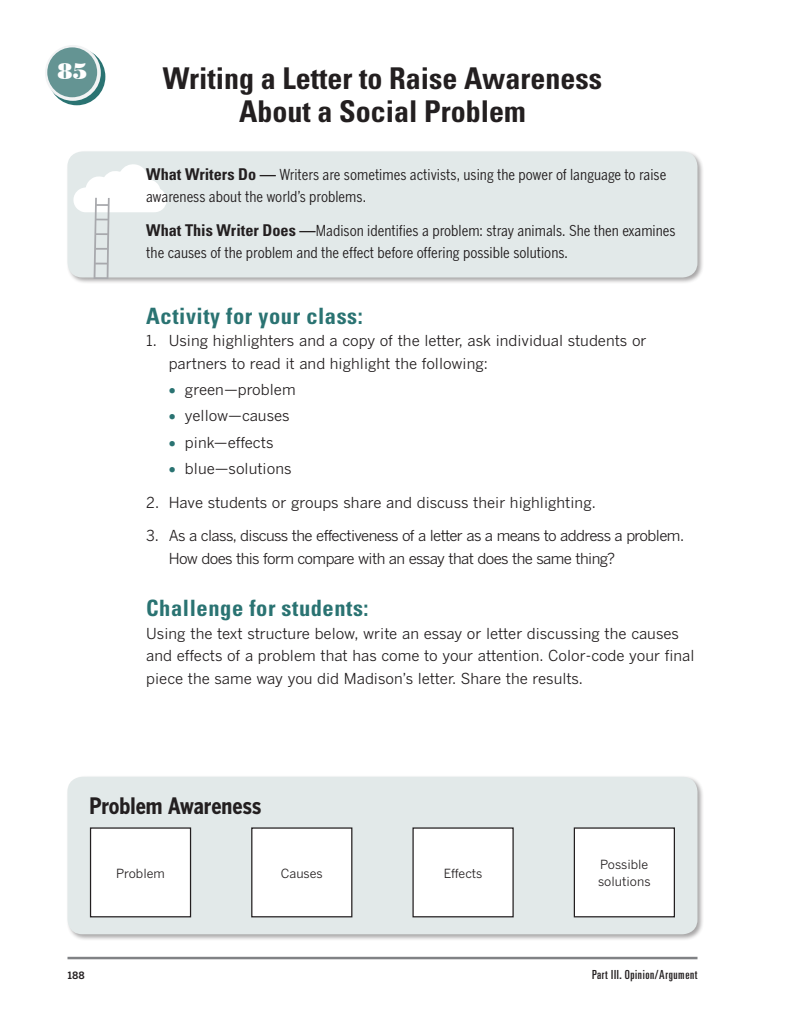
<style>
.page{position:relative;width:810px;height:1035px;background:#fff}
.page>*{position:absolute;margin:0;border:0;box-sizing:border-box;transform-origin:0 0}
.t1{font:700 condensed 30px/32.5px "Univers LT Std";color:#231f20;text-align:center}
.t2{font:700 condensed 22.5px "Univers LT Std";letter-spacing:.025em;color:#2a7372}
.t3{font:700 22.5px "Benton Gothic Cond";color:#231f20}
.t4{font:22.5px "Poster Bodoni BT";color:#fff}
.t5{font:15px/22.5px "Benton Gothic";color:#231f20}
.t6{font:15px/22.5px "Benton Gothic Cond";color:#231f20}
.t7{font:15px/22.5px "Benton Gothic";letter-spacing:-.04em;color:#231f20}
.t8{font:12.5px/17.5px "Benton Gothic";color:#231f20}
.t9{font:ultra-condensed 12.5px "Univers LT Std";letter-spacing:.05em;color:#231f20}
.t10{font:700 10px "Benton Gothic";color:#231f20}
.s1{font-family:"Univers LT Std";font-weight:700;font-stretch:condensed;font-size:16.25px}
.s2{color:#2a7372}
</style>
<div class="page">
<hr style="left:68px;top:957px;width:630px;height:2px;background:#808285">
<div style="left:66px;top:150px;width:639px;height:135px;background:#231f20;opacity:.4"></div>
<div style="left:68px;top:152px;width:630px;height:126px;background:#e2e9e9;border-radius:15px"></div>
<div style="left:66px;top:775px;width:639px;height:166px;background:#231f20;opacity:.4"></div>
<div style="left:68px;top:777px;width:630px;height:157px;background:#e2e9e9;border-radius:15px"></div>
<div style="left:91px;top:828px;width:100px;height:89px;background:#fff"></div>
<div style="left:90px;top:827px;width:101px;height:90px;border:1px solid #231f20"></div>
<div style="left:252px;top:828px;width:100px;height:89px;background:#fff"></div>
<div style="left:251px;top:827px;width:101px;height:90px;border:1px solid #231f20"></div>
<div style="left:413px;top:828px;width:100px;height:89px;background:#fff"></div>
<div style="left:412px;top:827px;width:102px;height:90px;border:1px solid #231f20"></div>
<div style="left:574px;top:828px;width:100px;height:89px;background:#fff"></div>
<div style="left:574px;top:827px;width:101px;height:90px;border:1px solid #231f20"></div>
<svg style="left:73px;top:164px;width:94px;height:115px"></svg>
<div style="left:48px;top:48px;width:57px;height:57px;background:#2a7372;border-radius:50%"></div>
<svg style="left:45px;top:45px;width:56px;height:56px"></svg>
<div style="left:47px;top:47px;width:50px;height:50px;background:#649493;border-radius:50%"></div>
<p class="t4" style="left:58px;top:57px;width:31px">85</p>
<p class="t1" style="left:163px;top:62px;width:441px">Writing a Letter to Raise Awareness<br>About a Social Problem</p>
<p class="t6" style="left:146px;top:163px;width:522px"><span class="s1">What Writers Do —</span> Writers are sometimes activists, using the power of language to raise awareness about the world’s problems.</p>
<p class="t6" style="left:146px;top:219px;width:531px"><span class="s1">What This Writer Does —</span>Madison identifies a problem: stray animals. She then examines the causes of the problem and the effect before offering possible solutions.</p>
<p class="t2" style="left:146px;top:302px;width:218px">Activity for your class:</p>
<p class="t5" style="left:169px;top:329px;width:479px;text-indent:-22px">1. Using highlighters and a copy of the letter, ask individual students or partners to read it and highlight the following:</p>
<p class="t5" style="left:169px;top:378px;width:128px"><span class="s2">•</span> green—problem</p>
<p class="t5" style="left:169px;top:404px;width:122px"><span class="s2">•</span> yellow—causes</p>
<p class="t5" style="left:169px;top:431px;width:106px"><span class="s2">•</span> pink—effects</p>
<p class="t5" style="left:169px;top:457px;width:124px"><span class="s2">•</span> blue—solutions</p>
<p class="t5" style="left:146px;top:491px;width:451px">2. Have students or groups share and discuss their highlighting.</p>
<p class="t7" style="left:169px;top:524px;width:517px;text-indent:-22px">3. As a class, discuss the effectiveness of a letter as a means to address a problem.<br>How does this form compare with an essay that does the same thing?</p>
<p class="t2" style="left:146px;top:594px;width:224px">Challenge for students:</p>
<p class="t5" style="left:146px;top:622px;width:550px">Using the text structure below, write an essay or letter discussing the causes and effects of a problem that has come to your attention. Color-code your final piece the same way you did Madison’s letter. Share the results.</p>
<p class="t3" style="left:89px;top:792px;width:173px">Problem Awareness</p>
<p class="t8" style="left:116px;top:864px;width:50px">Problem</p>
<p class="t8" style="left:281px;top:864px;width:43px">Causes</p>
<p class="t8" style="left:444px;top:864px;width:40px">Effects</p>
<p class="t8" style="left:598px;top:855px;width:54px">Possible solutions</p>
<p class="t10" style="left:68px;top:969px;width:19px">188</p>
<p class="t9" style="left:592px;top:967px;width:107px">Part III. Opinion/Argument</p>
</div>
